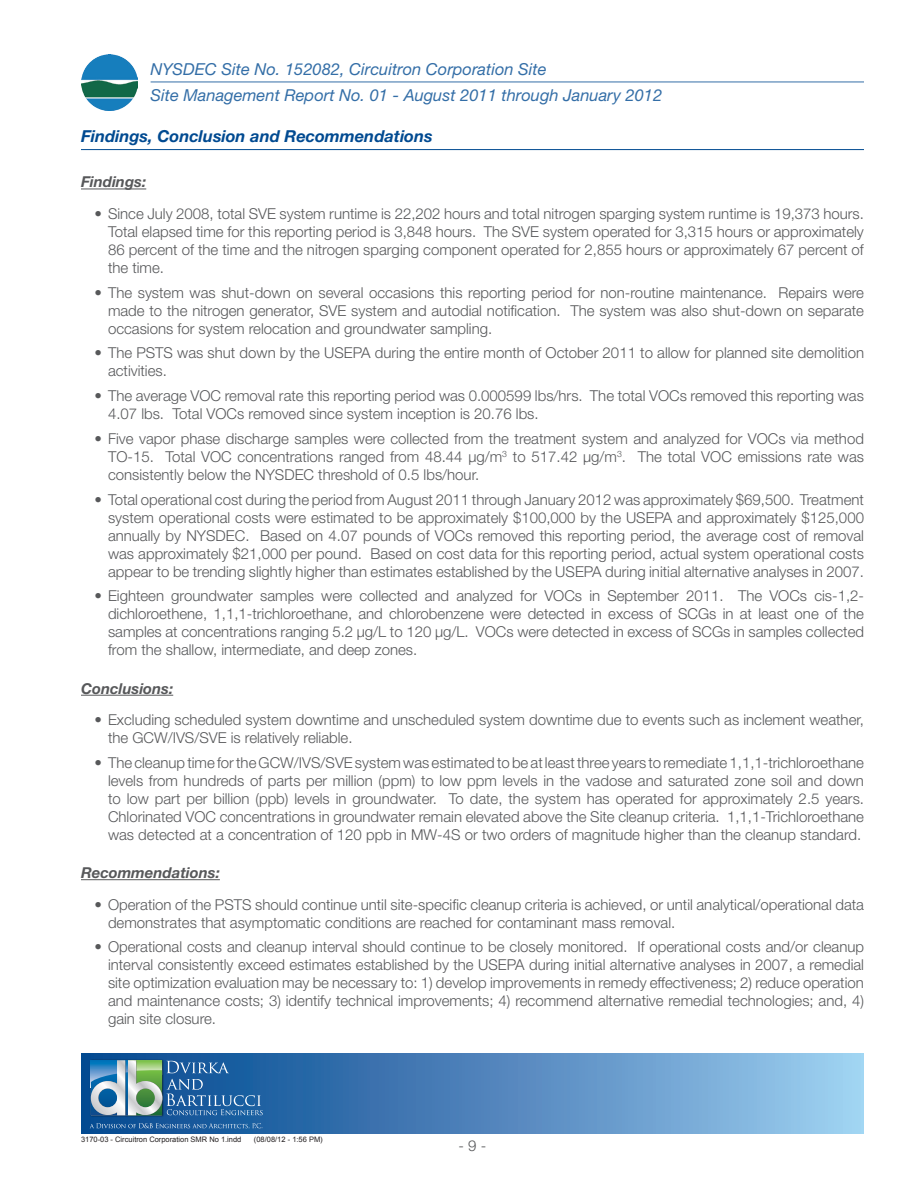
<style>
.page{position:relative;width:918px;height:1188px;background:#fff}
.page>*{position:absolute;margin:0;border:0;box-sizing:border-box;transform-origin:0 0}
.t1{font:italic 16.5px/26.5px "Helvetica Neue LT Pro";color:#014a91}
.Heading_1{font:italic 700 16.5px "Helvetica Neue LT Pro";color:#014a91}
.Bullets_Reg{font:300 15px/18px "Helvetica Neue LT Pro";color:#57585a;text-align:justify}
.Heading_2{font:italic 700 15px "Helvetica Neue LT Pro";color:#57585a}
.t2{font:7.5px "Arial";color:#231f20}
</style>
<div class="page">
<hr style="left:151px;top:82px;width:713px;height:1px;background:#014a91">
<img style="left:81px;top:54px;width:56px;height:56px">
<div style="left:81px;top:1053px;width:783px;height:81px;background:linear-gradient(to right,#00428c,#9ecbee)"></div>
<img style="left:89px;top:1059px;width:75px;height:59px">
<svg style="left:91px;top:1060px;width:172px;height:55px;background:#5689aa"></svg>
<svg style="left:90px;top:1123px;width:173px;height:6px"></svg>
<hr style="left:81px;top:149px;width:783px;height:1px;background:#014a91">
<hr style="left:81px;top:189px;width:65px;height:1px;background:#57585a">
<hr style="left:81px;top:695px;width:92px;height:1px;background:#57585a">
<hr style="left:81px;top:879px;width:139px;height:1px;background:#57585a">
<p class="t1" style="left:151px;top:55px;width:513px">NYSDEC Site No. 152082, Circuitron Corporation Site<br>Site Management Report No. 01 - August 2011 through January 2012</p>
<p class="Heading_1" style="left:81px;top:126px;width:353px">Findings, Conclusion and Recommendations</p>
<p class="Heading_2" style="left:81px;top:173px;width:67px">Findings:</p>
<p class="Bullets_Reg" style="left:108px;top:204px;width:758px;text-indent:-14px">• Since July 2008, total SVE system runtime is 22,202 hours and total nitrogen sparging system runtime is 19,373 hours.<br>Total elapsed time for this reporting period is 3,848 hours. The SVE system operated for 3,315 hours or approximately 86 percent of the time and the nitrogen sparging component operated for 2,855 hours or approximately 67 percent of the time.</p>
<p class="Bullets_Reg" style="left:108px;top:283px;width:758px;text-indent:-14px">• The system was shut-down on several occasions this reporting period for non-routine maintenance. Repairs were made to the nitrogen generator, SVE system and autodial notification. The system was also shut-down on separate occasions for system relocation and groundwater sampling.</p>
<p class="Bullets_Reg" style="left:108px;top:344px;width:758px;text-indent:-14px">• The PSTS was shut down by the USEPA during the entire month of October 2011 to allow for planned site demolition activities.</p>
<p class="Bullets_Reg" style="left:108px;top:387px;width:757px;text-indent:-14px">• The average VOC removal rate this reporting period was 0.000599 lbs/hrs. The total VOCs removed this reporting was<br>4.07 lbs. Total VOCs removed since system inception is 20.76 lbs.</p>
<p class="Bullets_Reg" style="left:108px;top:429px;width:758px;text-indent:-14px">• Five vapor phase discharge samples were collected from the treatment system and analyzed for VOCs via method TO-15. Total VOC concentrations ranged from 48.44 µg/m<sup>3</sup> to 517.42 µg/m<sup>3</sup>. The total VOC emissions rate was consistently below the NYSDEC threshold of 0.5 lbs/hour.</p>
<p class="Bullets_Reg" style="left:108px;top:490px;width:758px;text-indent:-14px">• Total operational cost during the period from August 2011 through January 2012 was approximately $69,500. Treatment system operational costs were estimated to be approximately $100,000 by the USEPA and approximately $125,000 annually by NYSDEC. Based on 4.07 pounds of VOCs removed this reporting period, the average cost of removal was approximately $21,000 per pound. Based on cost data for this reporting period, actual system operational costs appear to be trending slightly higher than estimates established by the USEPA during initial alternative analyses in 2007.</p>
<p class="Bullets_Reg" style="left:108px;top:587px;width:758px;text-indent:-14px">• Eighteen groundwater samples were collected and analyzed for VOCs in September 2011. The VOCs cis-1,2- dichloroethene, 1,1,1-trichloroethane, and chlorobenzene were detected in excess of SCGs in at least one of the samples at concentrations ranging 5.2 µg/L to 120 µg/L. VOCs were detected in excess of SCGs in samples collected from the shallow, intermediate, and deep zones.</p>
<p class="Heading_2" style="left:81px;top:679px;width:94px">Conclusions:</p>
<p class="Bullets_Reg" style="left:108px;top:711px;width:758px;text-indent:-14px">• Excluding scheduled system downtime and unscheduled system downtime due to events such as inclement weather, the GCW/IVS/SVE is relatively reliable.</p>
<p class="Bullets_Reg" style="left:108px;top:753px;width:758px;text-indent:-14px">• The cleanup time for the GCW/IVS/SVE system was estimated to be at least three years to remediate 1,1,1-trichloroethane levels from hundreds of parts per million (ppm) to low ppm levels in the vadose and saturated zone soil and down to low part per billion (ppb) levels in groundwater. To date, the system has operated for approximately 2.5 years.<br>Chlorinated VOC concentrations in groundwater remain elevated above the Site cleanup criteria. 1,1,1-Trichloroethane was detected at a concentration of 120 ppb in MW-4S or two orders of magnitude higher than the cleanup standard.</p>
<p class="Heading_2" style="left:81px;top:863px;width:140px">Recommendations:</p>
<p class="Bullets_Reg" style="left:108px;top:895px;width:758px;text-indent:-14px">• Operation of the PSTS should continue until site-specific cleanup criteria is achieved, or until analytical/operational data demonstrates that asymptomatic conditions are reached for contaminant mass removal.</p>
<p class="Bullets_Reg" style="left:108px;top:938px;width:758px;text-indent:-14px">• Operational costs and cleanup interval should continue to be closely monitored. If operational costs and/or cleanup interval consistently exceed estimates established by the USEPA during initial alternative analyses in 2007, a remedial site optimization evaluation may be necessary to: 1) develop improvements in remedy effectiveness; 2) reduce operation and maintenance costs; 3) identify technical improvements; 4) recommend alternative remedial technologies; and, 4) gain site closure.</p>
<p class="t2" style="left:81px;top:1135px;width:162px">3170-03 - Circuitron Corporation SMR No 1.indd</p>
<p class="t2" style="left:254px;top:1135px;width:70px">(08/08/12 - 1:56 PM)</p>
<p class="Bullets_Reg" style="left:459px;top:1136px;width:29px">- 9 -</p>
</div>
